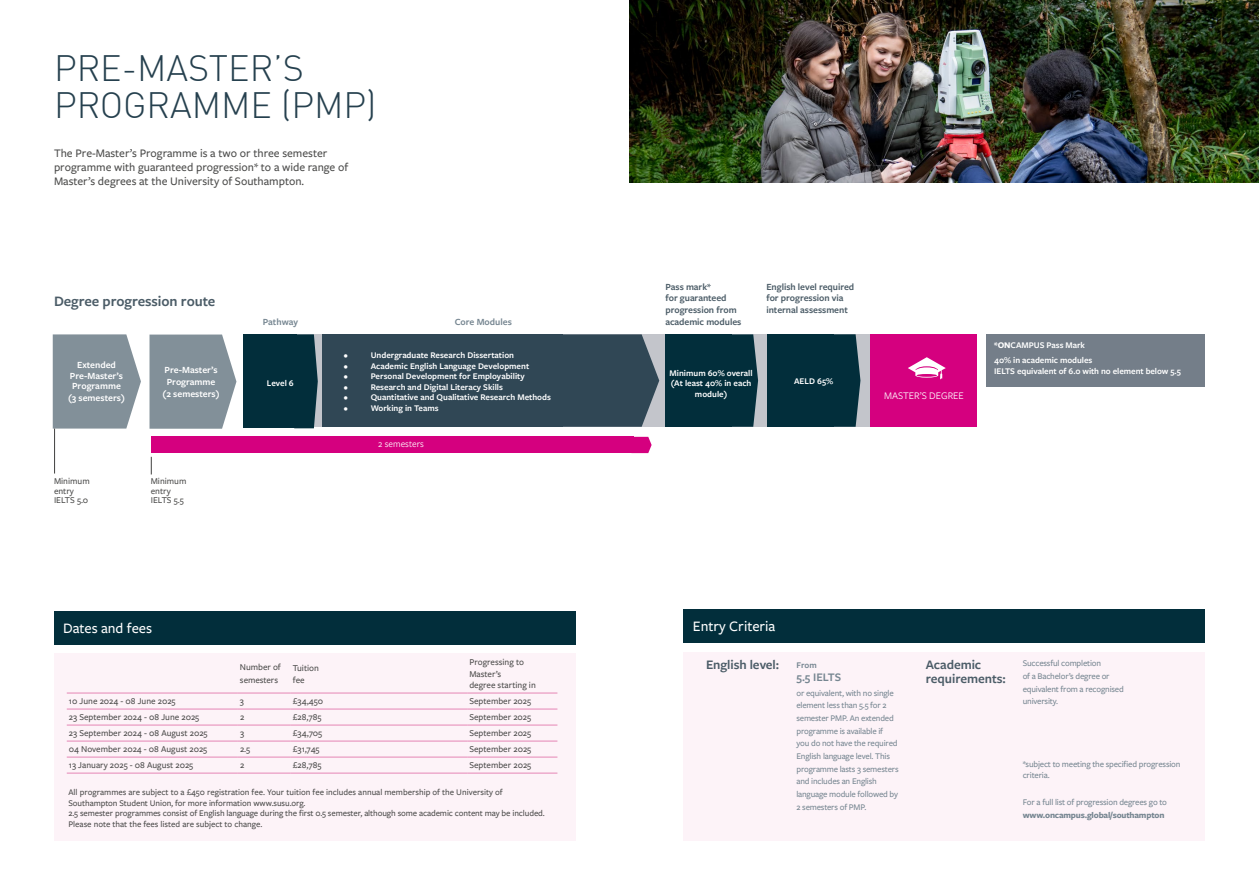
<style>
.page{position:relative;width:1259px;height:893px;background:#fff}
.page>*{position:absolute;margin:0;border:0;box-sizing:border-box;transform-origin:0 0}
.t1{font:300 36px/37px "DIN Offc";color:#25404e}
.t2{font:500 15px "Freight Sans Pro";color:#fff}
.t3{font:600 15px "Freight Sans Pro";letter-spacing:-.005em;color:#4b5c67}
.t4{font:600 13.5px/13.8px "Freight Sans Pro";letter-spacing:-.005em;color:#4b5c67}
.t5{font:500 12px/14.4px "Freight Sans Pro";color:#4a4a49}
.t6{font:600 12px "Freight Sans Pro";color:#768691}
.t7{font:10.5px "Freight Sans Pro";color:#fff}
.t8{font:600 9.75px/11.7px "Freight Sans Pro";letter-spacing:-.005em;color:#4b5c67}
.t9{font:600 9.75px/10.5px "Freight Sans Pro";color:#fff;text-align:center}
.t10{font:600 9.75px "Freight Sans Pro";color:#768691}
.t11{font:9.75px "Freight Sans Pro";color:#fff}
.t12{font:500 9.3px/9.4px "Freight Sans Pro";color:#4a4a49}
.t13{font:500 9px/12.8px "Freight Sans Pro";letter-spacing:-.02em;color:#768691}
.t14{font:600 9px/10.6px "Freight Sans Pro";color:#fff;text-align:center}
.t15{font:500 9px/10.5px "Freight Sans Pro";letter-spacing:-.01em;color:#4a4a49}
.t16{font:700 9px "Freight Sans Pro";letter-spacing:-.02em;color:#768691}
.t17{font:600 9px "Freight Sans Pro";color:#768691}
.s1{font-weight:700}
</style>
<div class="page">
<div style="left:243px;top:334px;width:729px;height:93px;background:#c3c5cb"></div>
<img style="left:629px;top:0;width:630px;height:183px">
<svg style="left:296px;top:334px;width:22px;height:94px;background:#153d49"></svg>
<div style="left:243px;top:334px;width:53px;height:94px;background:#022e3b"></div>
<svg style="left:562px;top:334px;width:97px;height:93px;background:#3d5260"></svg>
<div style="left:322px;top:334px;width:240px;height:93px;background:#304755"></div>
<svg style="left:731px;top:334px;width:27px;height:93px;background:#133b48"></svg>
<div style="left:665px;top:334px;width:66px;height:93px;background:#022e3b"></div>
<svg style="left:834px;top:334px;width:26px;height:93px;background:#113a46"></svg>
<div style="left:767px;top:334px;width:67px;height:93px;background:#022e3b"></div>
<svg style="left:634px;top:437px;width:17px;height:16px"></svg>
<div style="left:151px;top:437px;width:483px;height:16px;background:#d5007f"></div>
<div style="left:870px;top:334px;width:107px;height:93px;background:#d5007f"></div>
<svg style="left:53px;top:334px;width:88px;height:95px;background:#8c99a1"></svg>
<hr style="left:54px;top:429px;width:1px;height:44px;background:#4a4a49">
<svg style="left:908px;top:357px;width:37px;height:23px"></svg>
<svg style="left:151px;top:457px;width:1px;height:17px"></svg>
<svg style="left:149px;top:335px;width:87px;height:94px;background:#8c99a1"></svg>
<div style="left:683px;top:652px;width:522px;height:189px;background:#fdf3f8"></div>
<div style="left:684px;top:610px;width:521px;height:33px;background:#022e3b"></div>
<div style="left:54px;top:654px;width:521px;height:187px;background:#fdf3f8"></div>
<hr style="left:67px;top:693px;width:171px;height:1px;background:#e585b5">
<hr style="left:238px;top:693px;width:53px;height:1px;background:#e585b5">
<hr style="left:291px;top:693px;width:176px;height:1px;background:#e585b5">
<hr style="left:467px;top:693px;width:90px;height:1px;background:#e585b5">
<hr style="left:67px;top:709px;width:171px;height:1px;background:#e585b5">
<hr style="left:238px;top:709px;width:53px;height:1px;background:#e585b5">
<hr style="left:291px;top:709px;width:176px;height:1px;background:#e585b5">
<hr style="left:467px;top:709px;width:90px;height:1px;background:#e585b5">
<hr style="left:67px;top:725px;width:171px;height:1px;background:#e585b5">
<hr style="left:238px;top:725px;width:53px;height:1px;background:#e585b5">
<hr style="left:291px;top:725px;width:176px;height:1px;background:#e585b5">
<hr style="left:467px;top:725px;width:90px;height:1px;background:#e585b5">
<hr style="left:67px;top:741px;width:171px;height:1px;background:#e585b5">
<hr style="left:238px;top:741px;width:53px;height:1px;background:#e585b5">
<hr style="left:291px;top:741px;width:176px;height:1px;background:#e585b5">
<hr style="left:467px;top:741px;width:90px;height:1px;background:#e585b5">
<hr style="left:67px;top:757px;width:171px;height:1px;background:#e585b5">
<hr style="left:238px;top:757px;width:53px;height:1px;background:#e585b5">
<hr style="left:291px;top:757px;width:176px;height:1px;background:#e585b5">
<hr style="left:467px;top:757px;width:90px;height:1px;background:#e585b5">
<hr style="left:67px;top:773px;width:171px;height:1px;background:#e585b5">
<hr style="left:238px;top:773px;width:53px;height:1px;background:#e585b5">
<hr style="left:291px;top:773px;width:176px;height:1px;background:#e585b5">
<hr style="left:467px;top:773px;width:90px;height:1px;background:#e585b5">
<div style="left:54px;top:611px;width:521px;height:34px;background:#022e3b"></div>
<div style="left:986px;top:335px;width:219px;height:52px;background:#747e89"></div>
<h1 class="t1" style="left:54px;top:50px;width:324px">PRE-MASTER’S<br>PROGRAMME (PMP)</h1>
<h3 class="t5" style="left:54px;top:145px;width:296px">The Pre-Master’s Programme is a two or three semester programme with guaranteed progression* to a wide range of<br>Master’s degrees at the University of Southampton.</h3>
<h2 class="t3" style="left:54px;top:291px;width:163px">Degree progression route</h2>
<p class="t9" style="left:70px;top:359px;width:54px">Extended<br>Pre-Master’s<br>Programme</p>
<p class="t9" style="left:68px;top:392px;width:58px">(3 semesters)</p>
<p class="t9" style="left:163px;top:364px;width:59px;line-height:11.9px">Pre-Master’s<br>Programme (2 semesters)</p>
<p class="t12" style="left:54px;top:476px;width:37px">Minimum entry<br>IELTS 5.0</p>
<p class="t12" style="left:151px;top:476px;width:37px">Minimum entry<br>IELTS 5.5</p>
<p class="t10" style="left:263px;top:315px;width:37px">Pathway</p>
<p class="t10" style="left:455px;top:315px;width:59px">Core Modules</p>
<p class="t14" style="left:267px;top:377px;width:28px">Level 6</p>
<p class="t14" style="left:344px;top:349px;width:5px">•</p>
<p class="t14" style="left:371px;top:349px;width:145px">Undergraduate Research Dissertation</p>
<p class="t14" style="left:344px;top:360px;width:5px">•</p>
<p class="t14" style="left:371px;top:360px;width:160px">Academic English Language Development</p>
<p class="t14" style="left:344px;top:371px;width:5px">•</p>
<p class="t14" style="left:371px;top:371px;width:155px">Personal Development for Employability</p>
<p class="t14" style="left:344px;top:381px;width:5px">•</p>
<p class="t14" style="left:371px;top:381px;width:134px">Research and Digital Literacy Skills</p>
<p class="t14" style="left:344px;top:392px;width:5px">•</p>
<p class="t14" style="left:371px;top:392px;width:182px">Quantitative and Qualitative Research Methods</p>
<p class="t14" style="left:344px;top:402px;width:5px">•</p>
<p class="t14" style="left:371px;top:402px;width:70px">Working in Teams</p>
<p class="t11" style="left:378px;top:437px;width:47px">2 semesters</p>
<h2 class="t2" style="left:63px;top:618px;width:91px">Dates and fees</h2>
<p class="t12" style="left:240px;top:661px;width:42px;line-height:12.8px">Number of semesters</p>
<p class="t12" style="left:293px;top:662px;width:28px;line-height:11.7px">Tuition fee</p>
<p class="t12" style="left:469px;top:656px;width:68px;line-height:11.7px">Progressing to<br>Master’s<br>degree starting in</p>
<p class="t12" style="left:69px;top:696px;width:108px">10 June 2024 - 08 June 2025</p>
<p class="t12" style="left:240px;top:696px;width:6px">3</p>
<p class="t12" style="left:293px;top:696px;width:32px">£34,450</p>
<p class="t12" style="left:469px;top:696px;width:63px">September 2025</p>
<p class="t12" style="left:69px;top:712px;width:132px">23 September 2024 - 08 June 2025</p>
<p class="t12" style="left:240px;top:712px;width:6px">2</p>
<p class="t12" style="left:293px;top:712px;width:30px">£28,785</p>
<p class="t12" style="left:469px;top:712px;width:63px">September 2025</p>
<p class="t12" style="left:69px;top:728px;width:140px">23 September 2024 - 08 August 2025</p>
<p class="t12" style="left:240px;top:728px;width:6px">3</p>
<p class="t12" style="left:293px;top:728px;width:31px">£34,705</p>
<p class="t12" style="left:469px;top:728px;width:63px">September 2025</p>
<p class="t12" style="left:69px;top:744px;width:140px">04 November 2024 - 08 August 2025</p>
<p class="t12" style="left:240px;top:744px;width:12px">2.5</p>
<p class="t12" style="left:293px;top:744px;width:28px">£31,745</p>
<p class="t12" style="left:469px;top:744px;width:63px">September 2025</p>
<p class="t12" style="left:69px;top:760px;width:126px">13 January 2025 - 08 August 2025</p>
<p class="t12" style="left:240px;top:760px;width:6px">2</p>
<p class="t12" style="left:293px;top:760px;width:30px">£28,785</p>
<p class="t12" style="left:469px;top:760px;width:63px">September 2025</p>
<p class="t15" style="left:68px;top:786px;width:478px">All programmes are subject to a £450 registration fee. Your tuition fee includes annual membership of the University of Southampton Student Union, for more information www.susu.org.<br>2.5 semester programmes consist of English language during the first 0.5 semester, although some academic content may be included.<br>Please note that the fees listed are subject to change.</p>
<p class="t8" style="left:665px;top:280px;width:77px">Pass mark*<br>for guaranteed progression from academic modules</p>
<p class="t8" style="left:766px;top:280px;width:89px">English level required for progression via internal assessment</p>
<p class="t14" style="left:669px;top:367px;width:85px">Minimum 60% overall (At least 40% in each module)</p>
<p class="t14" style="left:794px;top:376px;width:41px">AELD 65%</p>
<p class="t7" style="left:884px;top:388px;width:81px">MASTER’S DEGREE</p>
<p class="t14" style="left:994px;top:338px;width:100px;line-height:15px;text-align:left"><span class="s1">*ON</span>CAMPUS Pass Mark<br>40% in academic modules</p>
<p class="t14" style="left:994px;top:366px;width:188px">IELTS equivalent of 6.0 with no element below 5.5</p>
<h2 class="t2" style="left:693px;top:616px;width:84px">Entry Criteria</h2>
<h3 class="t4" style="left:706px;top:658px;width:75px">English level:</h3>
<h3 class="t4" style="left:926px;top:657px;width:82px">Academic requirements:</h3>
<p class="t17" style="left:796px;top:659px;width:22px">From</p>
<h3 class="t6" style="left:796px;top:668px;width:46px">5.5 IELTS</h3>
<p class="t13" style="left:796px;top:686px;width:104px">or equivalent, with no single element less than 5.5 for 2 semester PMP. An extended programme is available if<br>you do not have the required<br>English language level. This programme lasts 3 semesters and includes an English language module followed by<br>2 semesters of PMP.</p>
<p class="t13" style="left:1022px;top:657px;width:103px">Successful completion<br>of a Bachelor’s degree or equivalent from a recognised university.</p>
<p class="t13" style="left:1022px;top:759px;width:159px;line-height:10.5px">*subject to meeting the specified progression criteria.</p>
<p class="t13" style="left:1022px;top:795px;width:146px">For a full list of progression degrees go to</p>
<p class="t16" style="left:1022px;top:808px;width:143px">www.oncampus.global/southampton</p>
</div>
